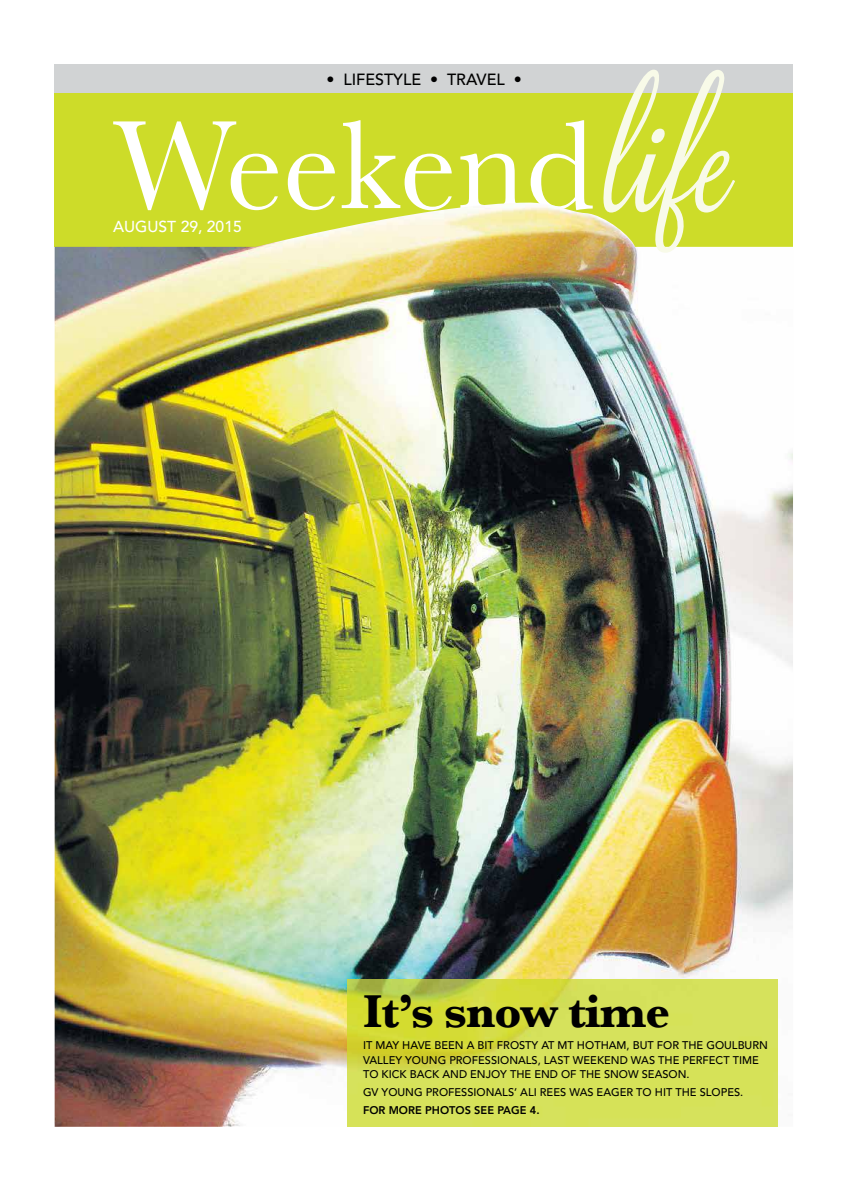
<style>
.page{position:relative;width:842px;height:1191px;background:#fff}
.page>*{position:absolute;margin:0;border:0;box-sizing:border-box;transform-origin:0 0}
.t1{font:130.8px "Baskerville";color:#fff}
.t2{font:700 48.3px "Baskerville";letter-spacing:-.02em;color:#000}
.t3{font:500 16.1px "Avenir";color:#000}
.t4{font:500 15.8px "Avenir";color:#fff}
.t5{font:500 11.1px/14.1px "Avenir";color:#000}
.t6{font:800 11.1px "Avenir";color:#000}
</style>
<div class="page">
<div style="left:55px;top:93px;width:738px;height:154px;background:#cddc29"></div>
<div style="left:55px;top:64px;width:738px;height:29px;background:#d1d3d4"></div>
<img style="left:55px;top:247px;width:738px;height:879px">
<img style="left:226px;top:203px;width:410px;height:102px">
<svg style="left:602px;top:70px;width:133px;height:183px"></svg>
<img style="left:347px;top:980px;width:431px;height:146px">
<h3 class="t3" style="left:326px;top:70px;width:197px">• LIFESTYLE • TRAVEL •</h3>
<h1 class="t1" style="left:113px;top:89px;width:482px">Weekend</h1>
<h3 class="t4" style="left:113px;top:217px;width:130px">AUGUST 29, 2015</h3>
<h2 class="t2" style="left:363px;top:982px;width:309px">It’s snow time</h2>
<p class="t5" style="left:363px;top:1038px;width:406px">IT MAY HAVE BEEN A BIT FROSTY AT MT HOTHAM, BUT FOR THE GOULBURN<br>VALLEY YOUNG PROFESSIONALS, LAST WEEKEND WAS THE PERFECT TIME<br>TO KICK BACK AND ENJOY THE END OF THE SNOW SEASON.</p>
<p class="t5" style="left:363px;top:1085px;width:382px">GV YOUNG PROFESSIONALS’ ALI REES WAS EAGER TO HIT THE SLOPES.</p>
<p class="t6" style="left:363px;top:1103px;width:178px">FOR MORE PHOTOS SEE PAGE 4.</p>
</div>
